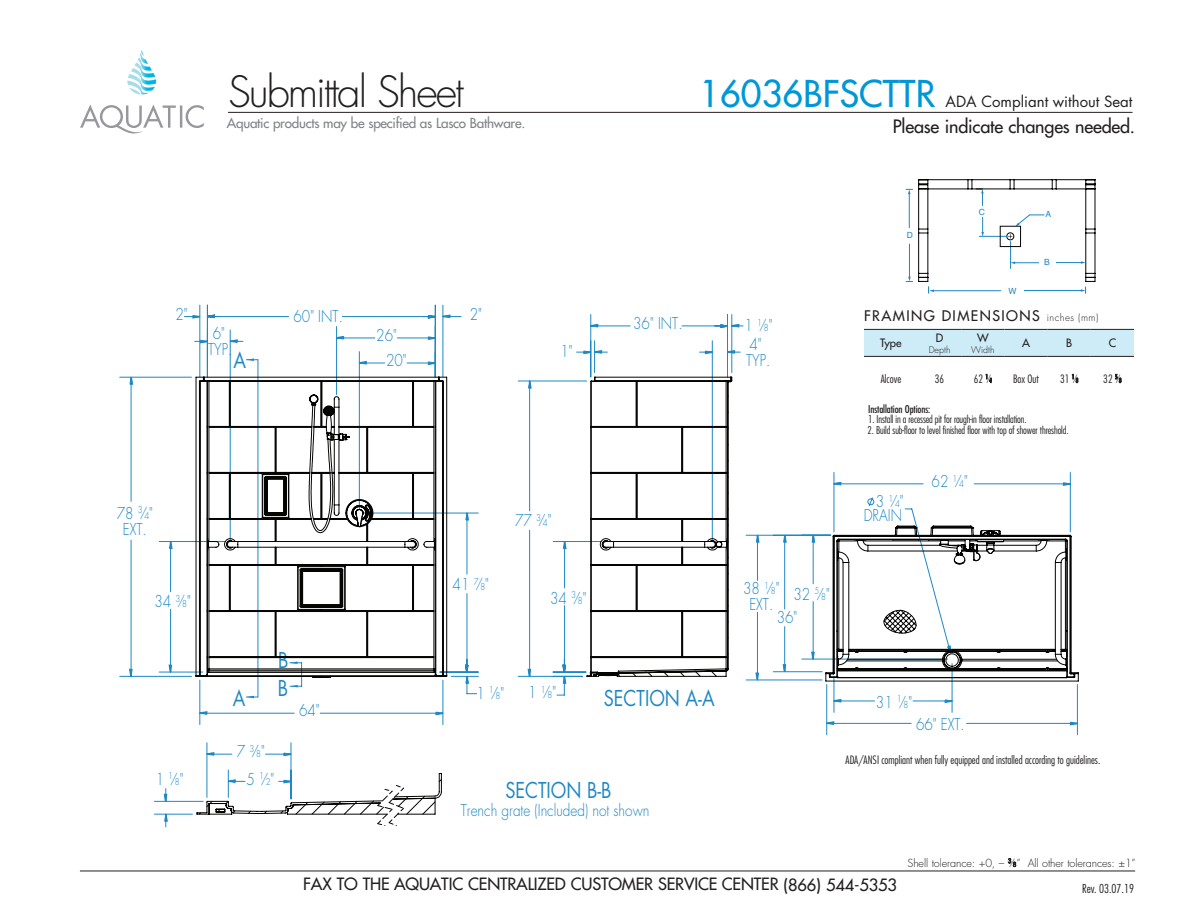
<style>
.page{position:relative;width:1188px;height:918px;background:#fff}
.page>*{position:absolute;margin:0;border:0;box-sizing:border-box;transform-origin:0 0}
.t1{font:300 42px "Futura Std";letter-spacing:-.05em;color:#231f20}
.Paragraph_Style7{font:500 36px "Futura Std";color:#0097d7}
.t2{font:21.3px "Futura Std";color:#1e88c5;scale:.85 1}
.t3{font:500 18px "Futura Std";letter-spacing:-.01em;color:#231f20}
.t4{font:500 16.5px "Futura Std";letter-spacing:-.01em;color:#231f20}
.t5{font:300 15.9px/15.9px "Futura Std";color:#1e88c5;text-align:center;scale:.85 1}
.Paragraph_Style7-2{font:15px "Futura Std";color:#231f20}
.Table_head{font:14.25px "Futura";letter-spacing:.1em;color:#231f20}
.t6{font:500 13.5px "Futura Std";letter-spacing:-.02em;color:#808285}
.model{font:300 condensed 12px "Futura Std";color:#231f20}
.table_body{font:300 condensed 11.25px "Futura Std";color:#231f20}
.column_head{font:11.25px "Futura";color:#231f20}
.t7{font:300 10.8px "Futura Std";letter-spacing:-.01em;color:#231f20}
.t8{font:300 condensed 10.5px "Futura Std";letter-spacing:-.01em;color:#231f20}
.t9{font:condensed 10.5px "Futura Std";letter-spacing:-.01em;color:#231f20}
.Table_head-2{font:300 9px "Futura";color:#231f20}
.t10{font:8.55px "Helvetica";color:#1d86c3}
.s1{font-size:9.3px}
.s2{font-weight:300;font-size:9.75px}
.s3{font-size:6.15px}
.s4{font-size:6px}
</style>
<div class="page">
<hr style="left:228px;top:112px;width:904px;height:1px;background:#231f20">
<hr style="left:80px;top:871px;width:1055px;height:1px;background:#231f20">
<svg style="left:1008px;top:858px;width:8px;height:9px"></svg>
<svg style="left:80px;top:104px;width:124px;height:29px"></svg>
<svg style="left:127px;top:50px;width:29px;height:45px"></svg>
<svg style="left:918px;top:229px;width:10px;height:5px"></svg>
<svg style="left:1085px;top:229px;width:11px;height:5px"></svg>
<svg style="left:1010px;top:179px;width:5px;height:10px"></svg>
<svg style="left:1052px;top:179px;width:5px;height:10px"></svg>
<hr style="left:919px;top:179px;width:49px;height:1px;background:#040503">
<hr style="left:928px;top:188px;width:40px;height:1px;background:#040503">
<hr style="left:1085px;top:233px;width:1px;height:40px;background:#040503">
<hr style="left:1095px;top:233px;width:1px;height:40px;background:#040503">
<hr style="left:972px;top:188px;width:38px;height:1px;background:#040503">
<hr style="left:972px;top:179px;width:38px;height:1px;background:#040503">
<hr style="left:927px;top:233px;width:1px;height:40px;background:#040503">
<hr style="left:918px;top:233px;width:1px;height:40px;background:#040503">
<hr style="left:1085px;top:189px;width:1px;height:40px;background:#040503">
<hr style="left:1095px;top:189px;width:1px;height:40px;background:#040503">
<hr style="left:1014px;top:188px;width:38px;height:1px;background:#040503">
<hr style="left:1014px;top:179px;width:38px;height:1px;background:#040503">
<hr style="left:927px;top:189px;width:1px;height:40px;background:#040503">
<hr style="left:918px;top:189px;width:1px;height:40px;background:#040503">
<svg style="left:1085px;top:179px;width:11px;height:11px"></svg>
<hr style="left:1056px;top:188px;width:30px;height:1px;background:#040503">
<hr style="left:1056px;top:179px;width:39px;height:1px;background:#040503">
<hr style="left:909px;top:193px;width:1px;height:35px;background:#1d86c3">
<svg style="left:906px;top:179px;width:22px;height:15px"></svg>
<hr style="left:909px;top:244px;width:1px;height:34px;background:#1d86c3">
<hr style="left:933px;top:290px;width:68px;height:1px;background:#1d86c3">
<svg style="left:906px;top:273px;width:28px;height:20px"></svg>
<hr style="left:1024px;top:290px;width:58px;height:1px;background:#1d86c3">
<svg style="left:1081px;top:273px;width:15px;height:20px"></svg>
<svg style="left:968px;top:179px;width:16px;height:27px"></svg>
<svg style="left:1056px;top:261px;width:30px;height:3px"></svg>
<svg style="left:979px;top:215px;width:65px;height:53px"></svg>
<div style="left:1000px;top:226px;width:21px;height:21px;border:1px solid #040503"></div>
<svg style="left:128px;top:313px;width:951px;height:510px"></svg>
<svg style="left:195px;top:376px;width:253px;height:302px"></svg>
<svg style="left:586px;top:376px;width:147px;height:301px"></svg>
<svg style="left:590px;top:376px;width:142px;height:302px"></svg>
<svg style="left:196px;top:773px;width:247px;height:53px"></svg>
<svg style="left:825px;top:525px;width:254px;height:157px"></svg>
<div style="left:864px;top:330px;width:270px;height:26px;background:#cdecf7"></div>
<hr style="left:864px;top:329px;width:54px;height:1px;background:#231f20">
<hr style="left:918px;top:329px;width:43px;height:1px;background:#231f20">
<hr style="left:961px;top:329px;width:43px;height:1px;background:#231f20">
<hr style="left:1004px;top:329px;width:44px;height:1px;background:#231f20">
<hr style="left:1048px;top:329px;width:43px;height:1px;background:#231f20">
<hr style="left:1091px;top:329px;width:43px;height:1px;background:#231f20">
<hr style="left:864px;top:356px;width:54px;height:1px;background:#231f20">
<hr style="left:918px;top:356px;width:43px;height:1px;background:#231f20">
<hr style="left:961px;top:356px;width:43px;height:1px;background:#231f20">
<hr style="left:1004px;top:356px;width:44px;height:1px;background:#231f20">
<hr style="left:1048px;top:356px;width:43px;height:1px;background:#231f20">
<hr style="left:1091px;top:356px;width:43px;height:1px;background:#231f20">
<svg style="left:986px;top:374px;width:6px;height:9px"></svg>
<svg style="left:1072px;top:374px;width:6px;height:9px"></svg>
<svg style="left:1115px;top:374px;width:6px;height:9px"></svg>
<h1 class="t1" style="left:228px;top:66px;width:237px">Submittal Sheet</h1>
<p class="t6" style="left:227px;top:115px;width:300px">Aquatic products may be specified as Lasco Bathware.</p>
<p class="Paragraph_Style7" style="left:699px;top:72px;width:237px">16036BFSCTTR</p>
<p class="Paragraph_Style7-2" style="left:946px;top:92px;width:188px">ADA Compliant without Seat</p>
<p class="t3" style="left:893px;top:115px;width:244px">Please indicate changes needed.</p>
<p class="t5" style="left:176px;top:307px;width:16px">2"</p>
<p class="t5" style="left:294px;top:308px;width:60px">60" INT.</p>
<p class="t5" style="left:470px;top:307px;width:16px">2"</p>
<p class="t5" style="left:208px;top:326px;width:30px;text-align:left">6"<br>TYP.</p>
<p class="t5" style="left:376px;top:328px;width:26px">26"</p>
<p class="t2" style="left:233px;top:346px;width:16px">A</p>
<p class="t5" style="left:386px;top:353px;width:26px">20"</p>
<p class="t5" style="left:561px;top:344px;width:16px">1"</p>
<p class="t5" style="left:117px;top:506px;width:44px">78 <sup>3</sup>⁄<span class="s1">4</span>"<br>EXT.</p>
<p class="t5" style="left:155px;top:594px;width:44px">34 <sup>3</sup>⁄<span class="s1">8</span>"</p>
<p class="t2" style="left:233px;top:684px;width:16px">A</p>
<p class="t5" style="left:237px;top:744px;width:34px">7 <sup>3</sup>⁄<span class="s1">8</span>"</p>
<p class="t2" style="left:278px;top:647px;width:14px">B</p>
<p class="t2" style="left:278px;top:674px;width:14px">B</p>
<p class="t5" style="left:299px;top:703px;width:26px">64"</p>
<p class="t5" style="left:453px;top:577px;width:44px">41 <sup>7</sup>⁄<span class="s1">8</span>"</p>
<p class="t5" style="left:515px;top:513px;width:44px">77 <sup>3</sup>⁄<span class="s1">4</span>"</p>
<p class="t5" style="left:550px;top:590px;width:44px">34 <sup>3</sup>⁄<span class="s1">8</span>"</p>
<p class="t5" style="left:476px;top:685px;width:34px">1 <sup>1</sup>⁄<span class="s1">8</span>"</p>
<p class="t5" style="left:528px;top:685px;width:34px">1 <sup>1</sup>⁄<span class="s1">8</span>"</p>
<p class="t5" style="left:633px;top:316px;width:60px">36" INT.</p>
<p class="t5" style="left:745px;top:316px;width:34px;line-height:19.2px">1 <sup>1</sup>⁄<span class="s1">8</span>"<br>4"</p>
<p class="t5" style="left:746px;top:353px;width:30px">TYP.</p>
<p class="t5" style="left:743px;top:581px;width:44px">38 <sup>1</sup>⁄<span class="s1">8</span>"<br>EXT.</p>
<p class="t5" style="left:794px;top:586px;width:44px">32 <sup>5</sup>⁄<span class="s1">8</span>"</p>
<p class="t5" style="left:777px;top:610px;width:26px">36"</p>
<p class="t10" style="left:907px;top:230px;width:8px">D</p>
<p class="t10" style="left:979px;top:207px;width:8px">C</p>
<p class="t10" style="left:1008px;top:286px;width:10px">W</p>
<p class="t10" style="left:1045px;top:210px;width:7px">A</p>
<p class="t10" style="left:1044px;top:257px;width:7px">B</p>
<p class="Table_head" style="left:864px;top:307px;width:236px">FRAMING DIMENSIONS <span class="s2">inches (mm)</span></p>
<p class="column_head" style="left:880px;top:336px;width:23px">Type</p>
<p class="column_head" style="left:977px;top:330px;width:13px">W</p>
<p class="Table_head-2" style="left:971px;top:344px;width:25px">Width</p>
<p class="column_head" style="left:936px;top:330px;width:9px">D</p>
<p class="Table_head-2" style="left:929px;top:344px;width:23px">Depth</p>
<p class="column_head" style="left:1022px;top:336px;width:9px">A</p>
<p class="column_head" style="left:1066px;top:336px;width:8px">B</p>
<p class="column_head" style="left:1109px;top:336px;width:9px">C</p>
<p class="table_body" style="left:881px;top:372px;width:22px">Alcove</p>
<p class="table_body" style="left:935px;top:372px;width:11px">36</p>
<p class="table_body" style="left:974px;top:372px;width:20px">62 <sup>1</sup>⁄<span class="s3">4</span></p>
<p class="table_body" style="left:1013px;top:372px;width:27px">Box Out</p>
<p class="table_body" style="left:1060px;top:372px;width:20px">31 <sup>1</sup>⁄<span class="s3">8</span></p>
<p class="table_body" style="left:1103px;top:372px;width:20px">32 <sup>5</sup>⁄<span class="s3">8</span></p>
<p class="t9" style="left:868px;top:402px;width:64px">Installation Options:</p>
<p class="t8" style="left:868px;top:413px;width:160px">1. Install in a recessed pit for rough-in floor installation.</p>
<p class="t8" style="left:867px;top:424px;width:203px">2. Build sub-floor to level finished floor with top of shower threshold.</p>
<p class="t5" style="left:864px;top:495px;width:48px;line-height:14.1px;text-align:right">3 <sup>1</sup>⁄<span class="s1">4</span>"<br>DRAIN</p>
<p class="t5" style="left:932px;top:474px;width:44px">62 <sup>1</sup>⁄<span class="s1">4</span>"</p>
<p class="t2" style="left:604px;top:685px;width:132px">SECTION A-A</p>
<p class="t5" style="left:876px;top:695px;width:44px">31 <sup>1</sup>⁄<span class="s1">8</span>"</p>
<p class="t5" style="left:916px;top:717px;width:59px">66" EXT.</p>
<p class="table_body" style="left:846px;top:753px;width:256px">ADA/ANSI compliant when fully equipped and installed according to guidelines.</p>
<p class="t5" style="left:156px;top:771px;width:34px">1 <sup>1</sup>⁄<span class="s1">8</span>"</p>
<p class="t5" style="left:246px;top:771px;width:34px">5 <sup>1</sup>⁄<span class="s1">2</span>"</p>
<p class="t2" style="left:505px;top:776px;width:126px">SECTION B-B</p>
<p class="t5" style="left:461px;top:802px;width:224px">Trench grate (Included) not shown</p>
<p class="t4" style="left:303px;top:874px;width:595px">FAX TO THE AQUATIC CENTRALIZED CUSTOMER SERVICE CENTER (866) 544-5353</p>
<p class="t7" style="left:908px;top:856px;width:230px">Shell tolerance: +0, – <sup>3</sup>⁄<span class="s4">8</span>” All other tolerances: ±1”</p>
<p class="model" style="left:1082px;top:882px;width:53px">Rev. 03.07.19</p>
</div>
